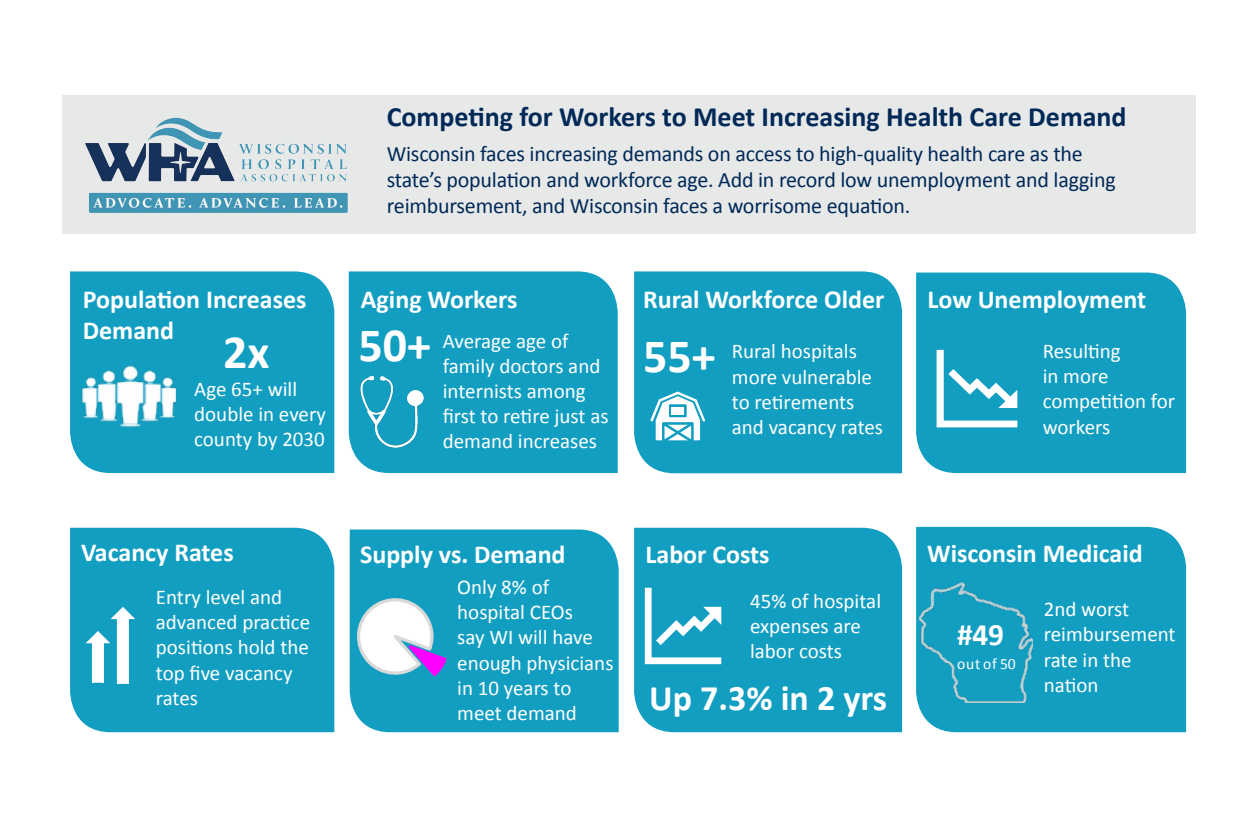
<style>
.page{position:relative;width:1260px;height:828px;background:#fff}
.page>*{position:absolute;margin:0;border:0;box-sizing:border-box;transform-origin:0 0}
.t1{font:700 48px "Calibri";color:#fff}
.t2{font:700 36px "Calibri";color:#fff}
.t3{font:700 31.2px "Calibri";color:#fff}
.t4{font:700 28px "Calibri";color:#002958}
.t5{font:700 26px/31.2px "Calibri";color:#fff}
.t6{font:22px/26px "Calibri";letter-spacing:-.01em;color:#002958}
.t7{font:21px/25.2px "Calibri";color:#fff}
.t8{font:15.6px "Calibri";letter-spacing:.055em;color:#fff}
</style>
<div class="page">
<div style="left:62px;top:96px;width:1134px;height:138px;background:#e7e8e8"></div>
<div style="left:70px;top:271px;width:264px;height:202px;background:#129ec1"></div>
<div style="left:634px;top:271px;width:268px;height:202px;background:#129ec1"></div>
<div style="left:916px;top:273px;width:270px;height:200px;background:#129ec1"></div>
<div style="left:70px;top:528px;width:264px;height:204px;background:#129ec1"></div>
<div style="left:634px;top:528px;width:268px;height:204px;background:#129ec1"></div>
<div style="left:916px;top:527px;width:270px;height:205px;background:#129ec1"></div>
<img style="left:85px;top:117px;width:263px;height:96px">
<div style="left:349px;top:271px;width:269px;height:202px;background:#129ec1"></div>
<img style="left:355px;top:370px;width:78px;height:80px">
<img style="left:79px;top:365px;width:97px;height:62px">
<svg style="left:85px;top:606px;width:49px;height:78px"></svg>
<svg style="left:937px;top:350px;width:80px;height:77px"></svg>
<svg style="left:645px;top:588px;width:76px;height:76px"></svg>
<svg style="left:650px;top:392px;width:55px;height:48px"></svg>
<img style="left:916px;top:582px;width:117px;height:120px">
<div style="left:350px;top:530px;width:269px;height:202px;background:#129ec1"></div>
<svg style="left:350px;top:592px;width:99px;height:87px"></svg>
<p class="t5" style="left:83px;top:283px;width:225px">Population Increases<br>Demand</p>
<p class="t1" style="left:223px;top:322px;width:48px">2x</p>
<p class="t7" style="left:194px;top:375px;width:133px">Age 65+ will double in every county by 2030</p>
<p class="t4" style="left:387px;top:99px;width:741px">Competing for Workers to Meet Increasing Health Care Demand</p>
<p class="t6" style="left:387px;top:140px;width:730px">Wisconsin faces increasing demands on access to high-quality health care as the state’s population and workforce age. Add in record low unemployment and lagging reimbursement, and Wisconsin faces a worrisome equation.</p>
<p class="t5" style="left:361px;top:283px;width:158px">Aging Workers</p>
<p class="t7" style="left:443px;top:327px;width:167px">Average age of family doctors and internists among first to retire just as demand increases</p>
<p class="t1" style="left:359px;top:316px;width:74px">50+</p>
<p class="t5" style="left:643px;top:283px;width:243px">Rural Workforce Older</p>
<p class="t5" style="left:928px;top:283px;width:220px">Low Unemployment</p>
<p class="t1" style="left:643px;top:326px;width:74px">55+</p>
<p class="t7" style="left:1043px;top:338px;width:134px">Resulting<br>in more competition for workers</p>
<p class="t7" style="left:732px;top:338px;width:153px">Rural hospitals more vulnerable to retirements and vacancy rates</p>
<p class="t5" style="left:81px;top:535px;width:154px">Vacancy Rates</p>
<p class="t5" style="left:646px;top:538px;width:126px">Labor Costs</p>
<p class="t7" style="left:156px;top:583px;width:156px">Entry level and advanced practice positions hold the top five vacancy rates</p>
<p class="t5" style="left:360px;top:538px;width:207px">Supply vs. Demand</p>
<p class="t7" style="left:457px;top:573px;width:158px">Only 8% of hospital CEOs<br>say WI will have enough physicians in 10 years to meet demand</p>
<p class="t7" style="left:750px;top:587px;width:133px">45% of hospital expenses are labor costs</p>
<p class="t2" style="left:649px;top:676px;width:239px">Up 7.3% in 2 yrs</p>
<p class="t5" style="left:927px;top:537px;width:217px">Wisconsin Medicaid</p>
<p class="t3" style="left:957px;top:616px;width:49px">#49</p>
<p class="t8" style="left:957px;top:654px;width:60px">out of 50</p>
<p class="t7" style="left:1044px;top:596px;width:133px">2nd worst reimbursement rate in the nation</p>
</div>
